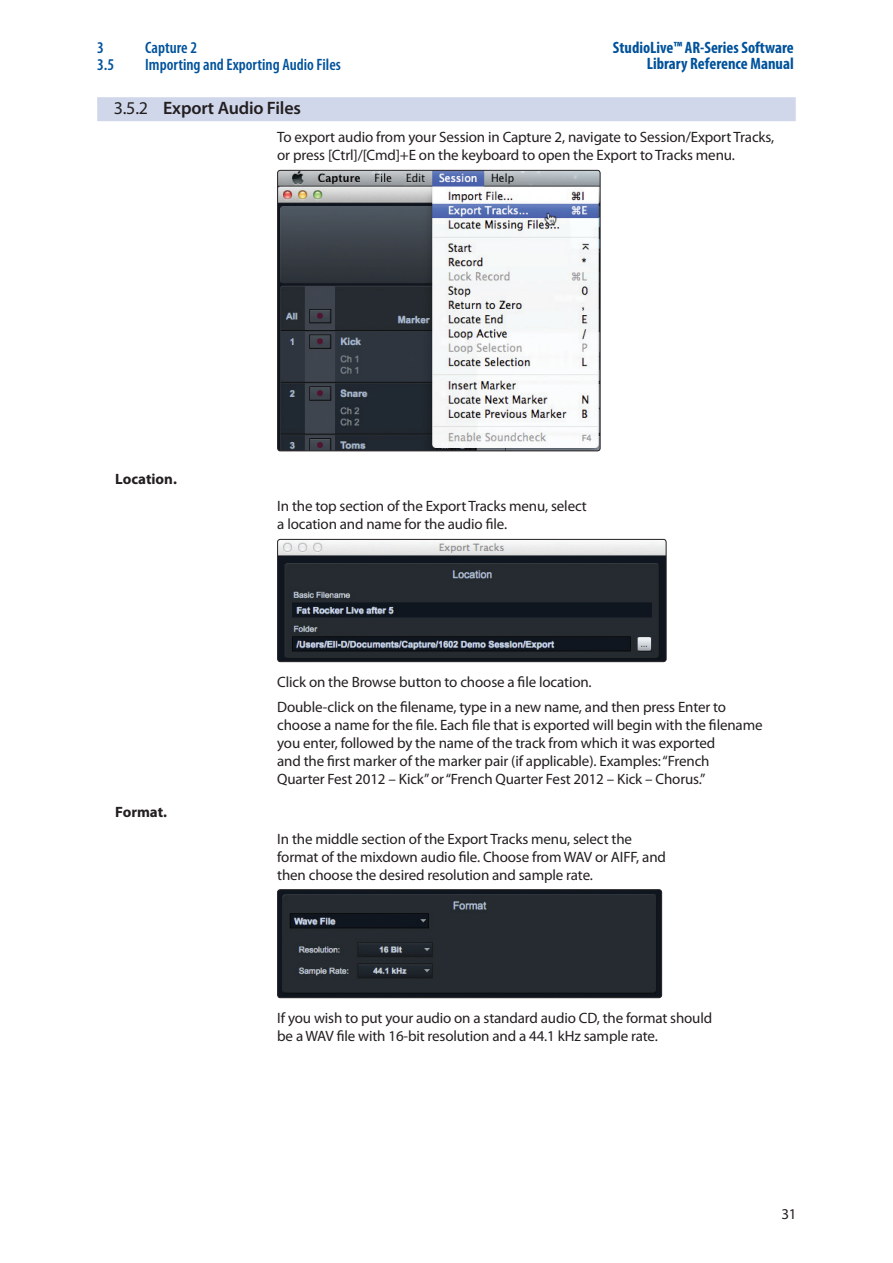
<style>
.page{position:relative;width:893px;height:1263px;background:#fff}
.page>*{position:absolute;margin:0;border:0;box-sizing:border-box;transform-origin:0 0}
._0_N_M_Subsection_He{font:600 18px "Myriad Pro";letter-spacing:-.01em;color:#231f20}
.t1{font:700 condensed 16.5px/16.5px "Myriad Pro";color:#01529b;text-align:right}
.t2{font:600 condensed 16.5px "Myriad Pro";color:#01529b}
.Body{font:15px/18px "Myriad Pro";letter-spacing:-.01em;color:#231f20}
.Paragraph_Head{font:700 15px "Myriad Pro";color:#231f20}
.s1{font-weight:400}
</style>
<div class="page">
<div style="left:97px;top:97px;width:699px;height:24px;background:#d1d7eb"></div>
<img style="left:279px;top:170px;width:321px;height:281px">
<div style="left:277px;top:170px;width:323px;height:281px;border:1px solid #231f20;border-radius:3px"></div>
<img style="left:279px;top:539px;width:387px;height:123px">
<div style="left:277px;top:539px;width:389px;height:123px;border:1px solid #231f20;border-radius:3px"></div>
<img style="left:279px;top:891px;width:383px;height:107px">
<div style="left:277px;top:889px;width:385px;height:109px;border:1px solid #231f20;border-radius:3px"></div>
<p class="t2" style="left:97px;top:39px;width:8px">3</p>
<p class="t2" style="left:145px;top:39px;width:53px">Capture 2</p>
<p class="t2" style="left:97px;top:56px;width:19px">3.5</p>
<p class="t2" style="left:145px;top:56px;width:197px">Importing and Exporting Audio Files</p>
<p class="t1" style="left:613px;top:39px;width:182px">StudioLive™ AR-Series Software<br>Library Reference Manual</p>
<p class="_0_N_M_Subsection_He" style="left:114px;top:98px;width:189px"><span class="s1">3.5.2</span> Export Audio Files</p>
<p class="Body" style="left:277px;top:128px;width:498px">To export audio from your Session in Capture 2, navigate to Session/Export Tracks, or press [Ctrl]/[Cmd]+E on the keyboard to open the Export to Tracks menu.</p>
<p class="Paragraph_Head" style="left:115px;top:471px;width:63px">Location.</p>
<p class="Paragraph_Head" style="left:115px;top:803px;width:53px">Format.</p>
<p class="Body" style="left:277px;top:497px;width:311px">In the top section of the Export Tracks menu, select a location and name for the audio file.</p>
<p class="Body" style="left:277px;top:673px;width:316px">Click on the Browse button to choose a file location.</p>
<p class="Body" style="left:277px;top:698px;width:487px">Double-click on the filename, type in a new name, and then press Enter to choose a name for the file. Each file that is exported will begin with the filename you enter, followed by the name of the track from which it was exported<br>and the first marker of the marker pair (if applicable). Examples: “French<br>Quarter Fest 2012 – Kick” or “French Quarter Fest 2012 – Kick – Chorus.”</p>
<p class="Body" style="left:277px;top:830px;width:390px">In the middle section of the Export Tracks menu, select the format of the mixdown audio file. Choose from WAV or AIFF, and then choose the desired resolution and sample rate.</p>
<p class="Body" style="left:277px;top:1009px;width:436px">If you wish to put your audio on a standard audio CD, the format should be a WAV file with 16-bit resolution and a 44.1 kHz sample rate.</p>
<p class="Body" style="left:781px;top:1205px;width:17px">31</p>
</div>
